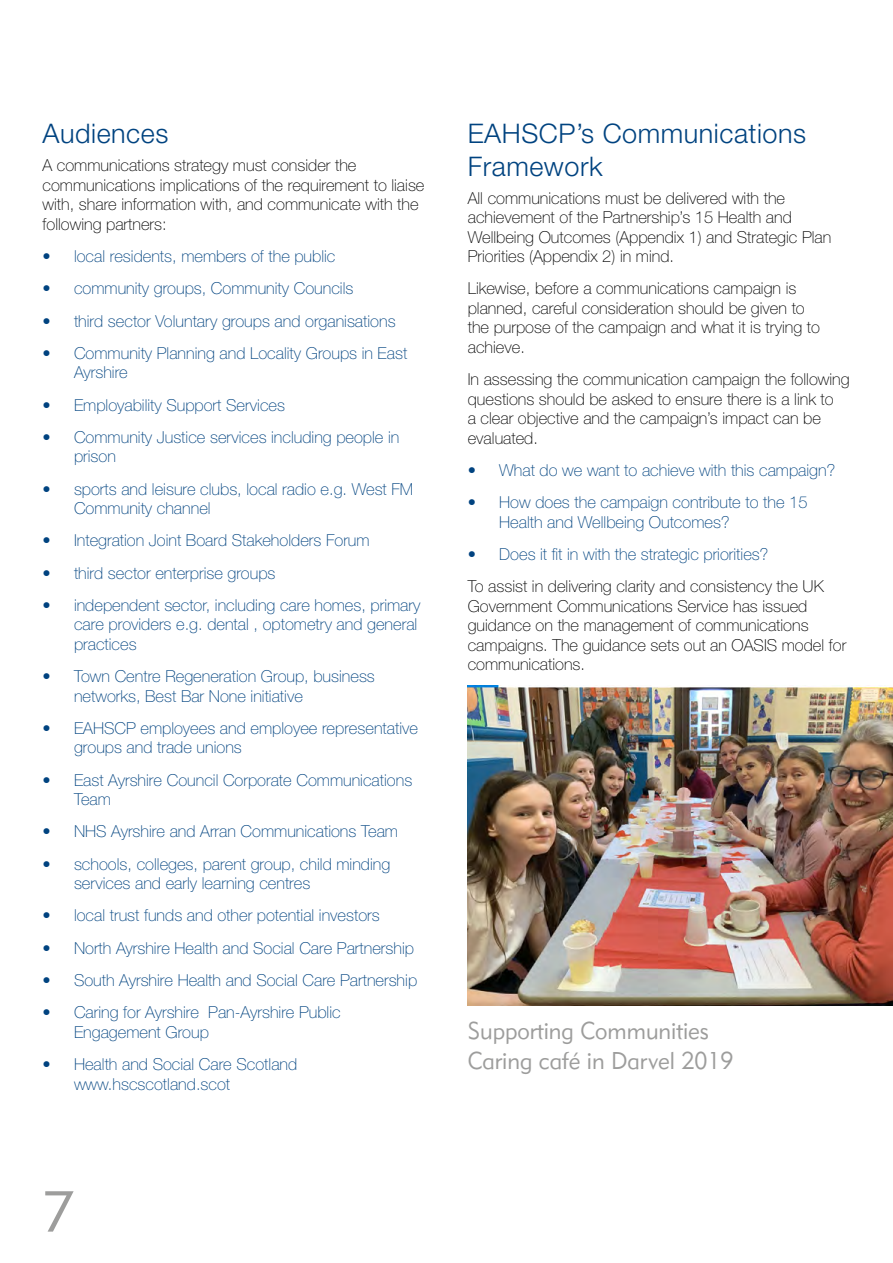
<style>
.page{position:relative;width:893px;height:1263px;background:#fff}
.page>*{position:absolute;margin:0;border:0;box-sizing:border-box;transform-origin:0 0}
.t1{font:57px "Geometric 415 BT Lite A";color:#9d9d9c}
.t2{font:300 27px/32.4px "Helvetica Neue";letter-spacing:.02em;color:#004380}
.t3{font:24px/30px "Geometric 415 BT Lite A";color:#9d9d9c;scale:.95 1}
.t4{font:100 16.5px/19.5px "Helvetica Neue";color:#004380}
.t5{font:100 16.5px/19.5px "Helvetica Neue";color:#000}
</style>
<div class="page">
<img style="left:468px;top:686px;width:425px;height:320px">
<h2 class="t2" style="left:43px;top:117px;width:127px">Audiences</h2>
<p class="t5" style="left:43px;top:156px;width:383px">A communications strategy must consider the communications implications of the requirement to liaise with, share information with, and communicate with the following partners:</p>
<p class="t4" style="left:43px;top:246px;width:294px">• local residents, members of the public</p>
<p class="t4" style="left:43px;top:279px;width:312px">• community groups, Community Councils</p>
<p class="t4" style="left:43px;top:311px;width:355px">• third sector Voluntary groups and organisations</p>
<p class="t4" style="left:74px;top:343px;width:335px;text-indent:-31px">• Community Planning and Locality Groups in East<br>Ayrshire</p>
<p class="t4" style="left:43px;top:395px;width:244px">• Employability Support Services</p>
<p class="t4" style="left:74px;top:427px;width:327px;text-indent:-31px">• Community Justice services including people in prison</p>
<p class="t4" style="left:74px;top:479px;width:341px;text-indent:-31px">• sports and leisure clubs, local radio e.g. West FM<br>Community channel</p>
<p class="t4" style="left:43px;top:531px;width:329px">• Integration Joint Board Stakeholders Forum</p>
<p class="t4" style="left:43px;top:563px;width:234px">• third sector enterprise groups</p>
<p class="t4" style="left:74px;top:595px;width:348px;text-indent:-31px">• independent sector, including care homes, primary care providers e.g. dental , optometry and general practices</p>
<p class="t4" style="left:74px;top:666px;width:302px;text-indent:-31px">• Town Centre Regeneration Group, business networks, Best Bar None initiative</p>
<p class="t4" style="left:74px;top:718px;width:346px;text-indent:-31px">• EAHSCP employees and employee representative groups and trade unions</p>
<p class="t4" style="left:74px;top:770px;width:340px;text-indent:-31px">• East Ayrshire Council Corporate Communications<br>Team</p>
<p class="t4" style="left:43px;top:822px;width:357px">• NHS Ayrshire and Arran Communications Team</p>
<p class="t4" style="left:74px;top:854px;width:318px;text-indent:-31px">• schools, colleges, parent group, child minding services and early learning centres</p>
<p class="t4" style="left:43px;top:906px;width:339px">• local trust funds and other potential investors</p>
<p class="t4" style="left:43px;top:938px;width:373px">• North Ayrshire Health and Social Care Partnership</p>
<p class="t4" style="left:43px;top:970px;width:376px">• South Ayrshire Health and Social Care Partnership</p>
<p class="t4" style="left:74px;top:1002px;width:268px;text-indent:-31px">• Caring for Ayrshire Pan-Ayrshire Public<br>Engagement Group</p>
<p class="t4" style="left:74px;top:1054px;width:225px;text-indent:-31px">• Health and Social Care Scotland www.hscscotland.scot</p>
<h1 class="t1" style="left:43px;top:1177px;width:34px">7</h1>
<h2 class="t2" style="left:468px;top:117px;width:340px">EAHSCP’s Communications<br>Framework</h2>
<p class="t5" style="left:468px;top:188px;width:365px">All communications must be delivered with the achievement of the Partnership’s 15 Health and Wellbeing Outcomes (Appendix 1) and Strategic Plan Priorities (Appendix 2) in mind.</p>
<p class="t5" style="left:468px;top:279px;width:354px">Likewise, before a communications campaign is planned, careful consideration should be given to the purpose of the campaign and what it is trying to achieve.</p>
<p class="t5" style="left:468px;top:369px;width:383px">In assessing the communication campaign the following questions should be asked to ensure there is a link to<br>a clear objective and the campaign’s impact can be evaluated.</p>
<p class="t4" style="left:468px;top:460px;width:369px">• What do we want to achieve with this campaign?</p>
<p class="t4" style="left:499px;top:493px;width:310px;text-indent:-31px">• How does the campaign contribute to the 15<br>Health and Wellbeing Outcomes?</p>
<p class="t4" style="left:468px;top:544px;width:302px">• Does it fit in with the strategic priorities?</p>
<p class="t5" style="left:468px;top:577px;width:380px">To assist in delivering clarity and consistency the UK Government Communications Service has issued guidance on the management of communications campaigns. The guidance sets out an OASIS model for communications.</p>
<h3 class="t3" style="left:468px;top:1015px;width:281px">Supporting Communities<br>Caring café in Darvel 2019</h3>
</div>
